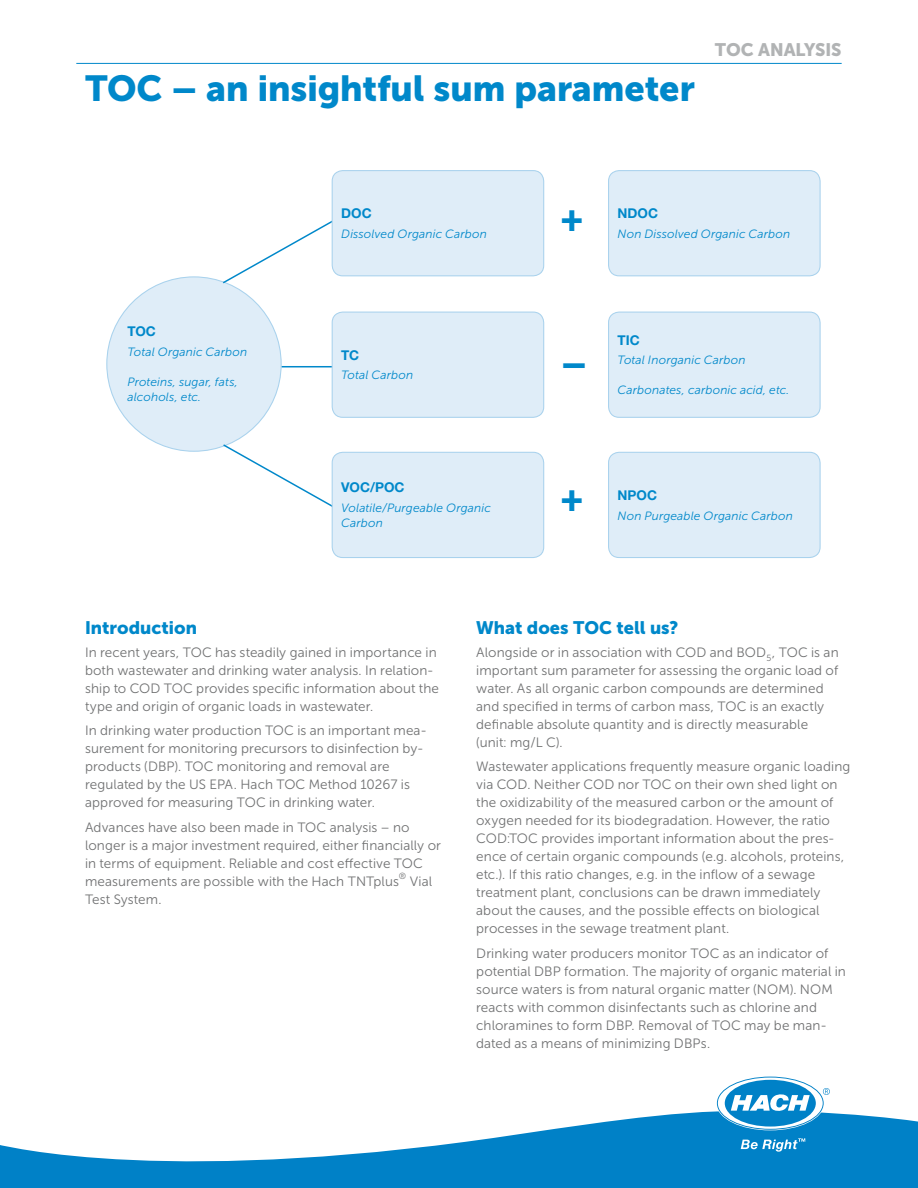
<style>
.page{position:relative;width:918px;height:1188px;background:#fff}
.page>*{position:absolute;margin:0;border:0;box-sizing:border-box;transform-origin:0 0}
.t1{font:36px "Museo Sans Cyrl 900";color:#0088ca}
.t2{font:18px "Museo Sans Cyrl 900";color:#0088ca}
.t3{font:18px "Museo Sans Cyrl 900";color:#b1b3b4}
.t4{font:13.5px/18px "Museo Sans Cyrl 300";letter-spacing:.01em;color:#707172}
.t5{font:700 13.5px "Helvetica Neue LTW1 G";color:#0088ca}
.t6{font:italic 12px/15px "Museo Sans Cyrl 300";letter-spacing:.01em;color:#0088ca}
.t7{font:8.85px "Museo Sans Cyrl 300";color:#707172}
</style>
<div class="page">
<svg style="left:0;top:1111px;width:918px;height:77px;fill:#0081c7"></svg>
<svg style="left:718px;top:1078px;width:112px;height:51px"></svg>
<svg style="left:741px;top:1138px;width:64px;height:14px"></svg>
<hr style="left:76px;top:63px;width:766px;height:1px;background:#0088ca">
<div style="left:107px;top:277px;width:174px;height:174px;background:#dfedf8;border-radius:50%"></div>
<svg style="left:221px;top:219px;width:114px;height:66px"></svg>
<hr style="left:282px;top:366px;width:51px;height:1px;background:#0088ca">
<svg style="left:222px;top:443px;width:113px;height:66px"></svg>
<div style="left:332px;top:171px;width:212px;height:105px;background:#dfedf8;border-radius:11px"></div>
<div style="left:332px;top:170px;width:212px;height:106px;border:1px solid #a9d2ed;border-radius:11px"></div>
<div style="left:609px;top:171px;width:211px;height:105px;background:#dfedf8;border-radius:11px"></div>
<div style="left:608px;top:170px;width:213px;height:106px;border:1px solid #a9d2ed;border-radius:11px"></div>
<div style="left:332px;top:452px;width:212px;height:106px;background:#dfedf8;border-radius:11px"></div>
<div style="left:332px;top:452px;width:212px;height:106px;border:1px solid #a9d2ed;border-radius:11px"></div>
<div style="left:609px;top:452px;width:211px;height:106px;background:#dfedf8;border-radius:11px"></div>
<div style="left:608px;top:452px;width:213px;height:106px;border:1px solid #a9d2ed;border-radius:11px"></div>
<div style="left:609px;top:312px;width:211px;height:105px;background:#dfedf8;border-radius:11px"></div>
<div style="left:608px;top:312px;width:213px;height:106px;border:1px solid #a9d2ed;border-radius:11px"></div>
<div style="left:332px;top:312px;width:212px;height:105px;background:#dfedf8;border-radius:11px"></div>
<div style="left:332px;top:312px;width:212px;height:106px;border:1px solid #a9d2ed;border-radius:11px"></div>
<h1 class="t1" style="left:85px;top:68px;width:612px">TOC – an insightful sum parameter</h1>
<h2 class="t3" style="left:715px;top:39px;width:128px">TOC ANALYSIS</h2>
<p class="t5" style="left:128px;top:323px;width:30px">TOC</p>
<p class="t6" style="left:128px;top:344px;width:121px">Total Organic Carbon</p>
<p class="t6" style="left:128px;top:374px;width:112px">Proteins, sugar, fats, alcohols, etc.</p>
<p class="t5" style="left:341px;top:205px;width:32px">DOC</p>
<p class="t6" style="left:341px;top:226px;width:147px">Dissolved Organic Carbon</p>
<p class="t5" style="left:341px;top:347px;width:19px">TC</p>
<p class="t6" style="left:341px;top:368px;width:74px">Total Carbon</p>
<p class="t5" style="left:341px;top:479px;width:65px">VOC/POC</p>
<p class="t6" style="left:341px;top:500px;width:151px">Volatile/Purgeable Organic<br>Carbon</p>
<h1 class="t1" style="left:561px;top:198px;width:23px">+</h1>
<p class="t5" style="left:618px;top:205px;width:42px">NDOC</p>
<p class="t6" style="left:618px;top:226px;width:174px">Non Dissolved Organic Carbon</p>
<h1 class="t1" style="left:561px;top:343px;width:27px">–</h1>
<p class="t5" style="left:618px;top:332px;width:24px">TIC</p>
<p class="t6" style="left:618px;top:353px;width:129px">Total Inorganic Carbon</p>
<p class="t6" style="left:618px;top:383px;width:173px">Carbonates, carbonic acid, etc.</p>
<h1 class="t1" style="left:561px;top:478px;width:23px">+</h1>
<p class="t5" style="left:618px;top:487px;width:41px">NPOC</p>
<p class="t6" style="left:618px;top:508px;width:177px">Non Purgeable Organic Carbon</p>
<h2 class="t2" style="left:85px;top:618px;width:113px">Introduction</h2>
<p class="t4" style="left:85px;top:643px;width:356px">In recent years, TOC has steadily gained in importance in both wastewater and drinking water analysis. In relation&shy;ship to COD TOC provides specific information about the type and origin of organic loads in wastewater.</p>
<p class="t4" style="left:85px;top:722px;width:343px">In drinking water production TOC is an important mea&shy;surement for monitoring precursors to disinfection by&shy;products (DBP). TOC monitoring and removal are regulated by the US EPA. Hach TOC Method 10267 is approved for measuring TOC in drinking water.</p>
<p class="t4" style="left:85px;top:818px;width:358px">Advances have also been made in TOC analysis – no longer is a major investment required, either financially or in terms of equipment. Reliable and cost effective TOC measurements are possible with the Hach TNTplus</p>
<p class="t7" style="left:399px;top:871px;width:9px">®</p>
<p class="t4" style="left:410px;top:872px;width:24px">Vial</p>
<p class="t4" style="left:85px;top:890px;width:78px">Test System.</p>
<h2 class="t2" style="left:476px;top:618px;width:204px">What does TOC tell us?</h2>
<p class="t4" style="left:476px;top:643px;width:364px">Alongside or in association with COD and BOD<sub>5</sub>, TOC is an important sum parameter for assessing the organic load of water. As all organic carbon compounds are determined and specified in terms of carbon mass, TOC is an exactly definable absolute quantity and is directly measurable (unit: mg/L C).</p>
<p class="t4" style="left:476px;top:758px;width:376px">Wastewater applications frequently measure organic loading via COD. Neither COD nor TOC on their own shed light on the oxidizability of the measured carbon or the amount of oxygen needed for its biodegradation. However, the ratio COD:TOC provides important information about the pres&shy;ence of certain organic compounds (e.g. alcohols, proteins, etc.). If this ratio changes, e.g. in the inflow of a sewage treatment plant, conclusions can be drawn immediately about the causes, and the possible effects on biological processes in the sewage treatment plant.</p>
<p class="t4" style="left:476px;top:944px;width:371px">Drinking water producers monitor TOC as an indicator of potential DBP formation. The majority of organic material in source waters is from natural organic matter (NOM). NOM reacts with common disinfectants such as chlorine and chloramines to form DBP. Removal of TOC may be man&shy;dated as a means of minimizing DBPs.</p>
</div>
